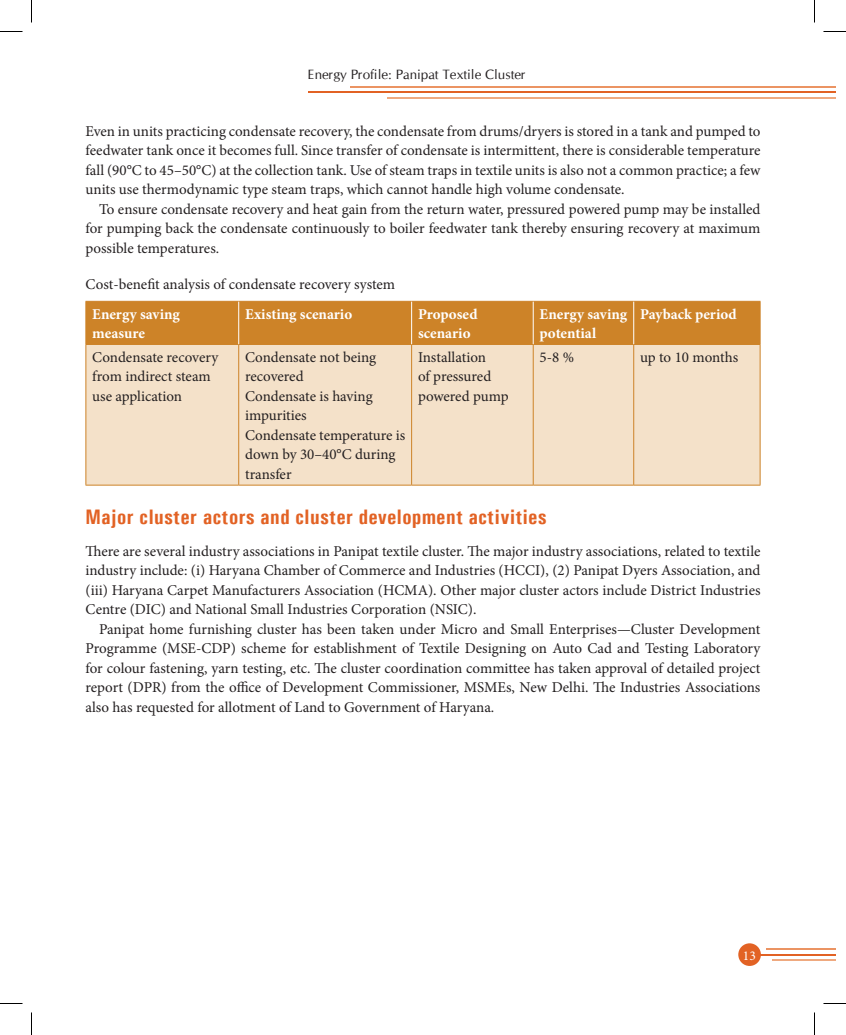
<style>
.page{position:relative;width:846px;height:1035px;background:#fff}
.page>*{position:absolute;margin:0;border:0;box-sizing:border-box;transform-origin:0 0}
.t1{font:700 21px "Univers Condensed";letter-spacing:.025em;color:#e26224}
.t2{font:15px/19.5px "Minion Pro";letter-spacing:-.005em;color:#231f20;text-align:justify}
.t3{font:700 15px/19.5px "Minion Pro";color:#fff}
.t4{font:13.5px "Cg Omega";color:#231f20}
.t5{font:13.5px "Minion Pro";color:#fff}
</style>
<div class="page">
<hr style="left:760px;top:954px;width:76px;height:2px;background:#e26224">
<hr style="left:772px;top:959px;width:64px;height:2px;background:#efa97f">
<hr style="left:767px;top:948px;width:69px;height:2px;background:#eb9463">
<div style="left:738px;top:943px;width:23px;height:23px;background:#e26224;border-radius:50%"></div>
<div style="left:87px;top:302px;width:673px;height:42px;background:#cd8328"></div>
<div style="left:87px;top:345px;width:673px;height:140px;background:#f4e1c9"></div>
<hr style="left:86px;top:301px;width:153px;height:1px;background:#cd8328">
<hr style="left:86px;top:302px;width:1px;height:42px;background:#cd8328">
<hr style="left:239px;top:301px;width:173px;height:1px;background:#cd8328">
<hr style="left:412px;top:301px;width:121px;height:1px;background:#cd8328">
<hr style="left:533px;top:301px;width:101px;height:1px;background:#cd8328">
<hr style="left:634px;top:301px;width:127px;height:1px;background:#cd8328">
<hr style="left:760px;top:302px;width:1px;height:42px;background:#cd8328">
<hr style="left:86px;top:344px;width:153px;height:1px;background:#cd8328">
<hr style="left:86px;top:345px;width:1px;height:140px;background:#cd8328">
<hr style="left:239px;top:344px;width:173px;height:1px;background:#cd8328">
<hr style="left:238px;top:345px;width:1px;height:140px;background:#cd8328">
<hr style="left:412px;top:344px;width:121px;height:1px;background:#cd8328">
<hr style="left:411px;top:345px;width:1px;height:140px;background:#cd8328">
<hr style="left:533px;top:344px;width:101px;height:1px;background:#cd8328">
<hr style="left:533px;top:345px;width:1px;height:140px;background:#cd8328">
<hr style="left:634px;top:344px;width:127px;height:1px;background:#cd8328">
<hr style="left:633px;top:345px;width:1px;height:140px;background:#cd8328">
<hr style="left:760px;top:345px;width:1px;height:140px;background:#cd8328">
<hr style="left:86px;top:485px;width:153px;height:1px;background:#cd8328">
<hr style="left:239px;top:485px;width:173px;height:1px;background:#cd8328">
<hr style="left:412px;top:485px;width:121px;height:1px;background:#cd8328">
<hr style="left:533px;top:485px;width:101px;height:1px;background:#cd8328">
<hr style="left:634px;top:485px;width:127px;height:1px;background:#cd8328">
<hr style="left:238px;top:302px;width:1px;height:42px;background:#fff">
<hr style="left:411px;top:302px;width:1px;height:42px;background:#fff">
<hr style="left:533px;top:302px;width:1px;height:42px;background:#fff">
<hr style="left:633px;top:302px;width:1px;height:42px;background:#fff">
<hr style="left:308px;top:91px;width:528px;height:2px;background:#e26224">
<hr style="left:387px;top:97px;width:449px;height:2px;background:#efa97f">
<hr style="left:350px;top:86px;width:486px;height:2px;background:#eb9463">
<svg style="left:0;top:31px;width:22px;height:1px"></svg>
<svg style="left:824px;top:31px;width:22px;height:1px"></svg>
<svg style="left:0;top:1003px;width:22px;height:1px"></svg>
<svg style="left:824px;top:1003px;width:22px;height:1px"></svg>
<svg style="left:31px;top:0;width:1px;height:22px"></svg>
<svg style="left:31px;top:1012px;width:1px;height:23px"></svg>
<svg style="left:814px;top:0;width:1px;height:22px"></svg>
<svg style="left:814px;top:1012px;width:1px;height:23px"></svg>
<p class="t4" style="left:308px;top:67px;width:219px">Energy Profile: Panipat Textile Cluster</p>
<p class="t2" style="left:86px;top:121px;width:677px">Even in units practicing condensate recovery, the condensate from drums/dryers is stored in a tank and pumped to feedwater tank once it becomes full. Since transfer of condensate is intermittent, there is considerable temperature fall (90°C to 45–50°C) at the collection tank. Use of steam traps in textile units is also not a common practice; a few units use thermodynamic type steam traps, which cannot handle high volume condensate.</p>
<p class="t2" style="left:86px;top:199px;width:677px;text-indent:14px">To ensure condensate recovery and heat gain from the return water, pressured powered pump may be installed for pumping back the condensate continuously to boiler feedwater tank thereby ensuring recovery at maximum possible temperatures.</p>
<p class="t2" style="left:86px;top:274px;width:311px">Cost-benefit analysis of condensate recovery system</p>
<p class="t3" style="left:92px;top:304px;width:89px">Energy saving measure</p>
<p class="t3" style="left:245px;top:304px;width:109px">Existing scenario</p>
<p class="t3" style="left:418px;top:304px;width:61px">Proposed scenario</p>
<p class="t3" style="left:540px;top:304px;width:89px">Energy saving potential</p>
<p class="t3" style="left:640px;top:304px;width:98px">Payback period</p>
<p class="t2" style="left:92px;top:347px;width:128px;text-align:left">Condensate recovery from indirect steam use application</p>
<p class="t2" style="left:245px;top:347px;width:162px;text-align:left">Condensate not being recovered<br>Condensate is having impurities<br>Condensate temperature is down by 30–40°C during transfer</p>
<p class="t2" style="left:418px;top:347px;width:92px;text-align:left">Installation<br>of pressured powered pump</p>
<p class="t2" style="left:540px;top:347px;width:36px">5-8 %</p>
<p class="t2" style="left:640px;top:347px;width:100px">up to 10 months</p>
<h1 class="t1" style="left:86px;top:504px;width:463px">Major cluster actors and cluster development activities</h1>
<p class="t2" style="left:86px;top:541px;width:677px">There are several industry associations in Panipat textile cluster. The major industry associations, related to textile industry include: (i) Haryana Chamber of Commerce and Industries (HCCI), (2) Panipat Dyers Association, and (iii) Haryana Carpet Manufacturers Association (HCMA). Other major cluster actors include District Industries Centre (DIC) and National Small Industries Corporation (NSIC).</p>
<p class="t2" style="left:86px;top:619px;width:676px;text-indent:14px">Panipat home furnishing cluster has been taken under Micro and Small Enterprises—Cluster Development Programme (MSE-CDP) scheme for establishment of Textile Designing on Auto Cad and Testing Laboratory for colour fastening, yarn testing, etc. The cluster coordination committee has taken approval of detailed project report (DPR) from the office of Development Commissioner, MSMEs, New Delhi. The Industries Associations also has requested for allotment of Land to Government of Haryana.</p>
<p class="t5" style="left:743px;top:946px;width:14px">13</p>
</div>
